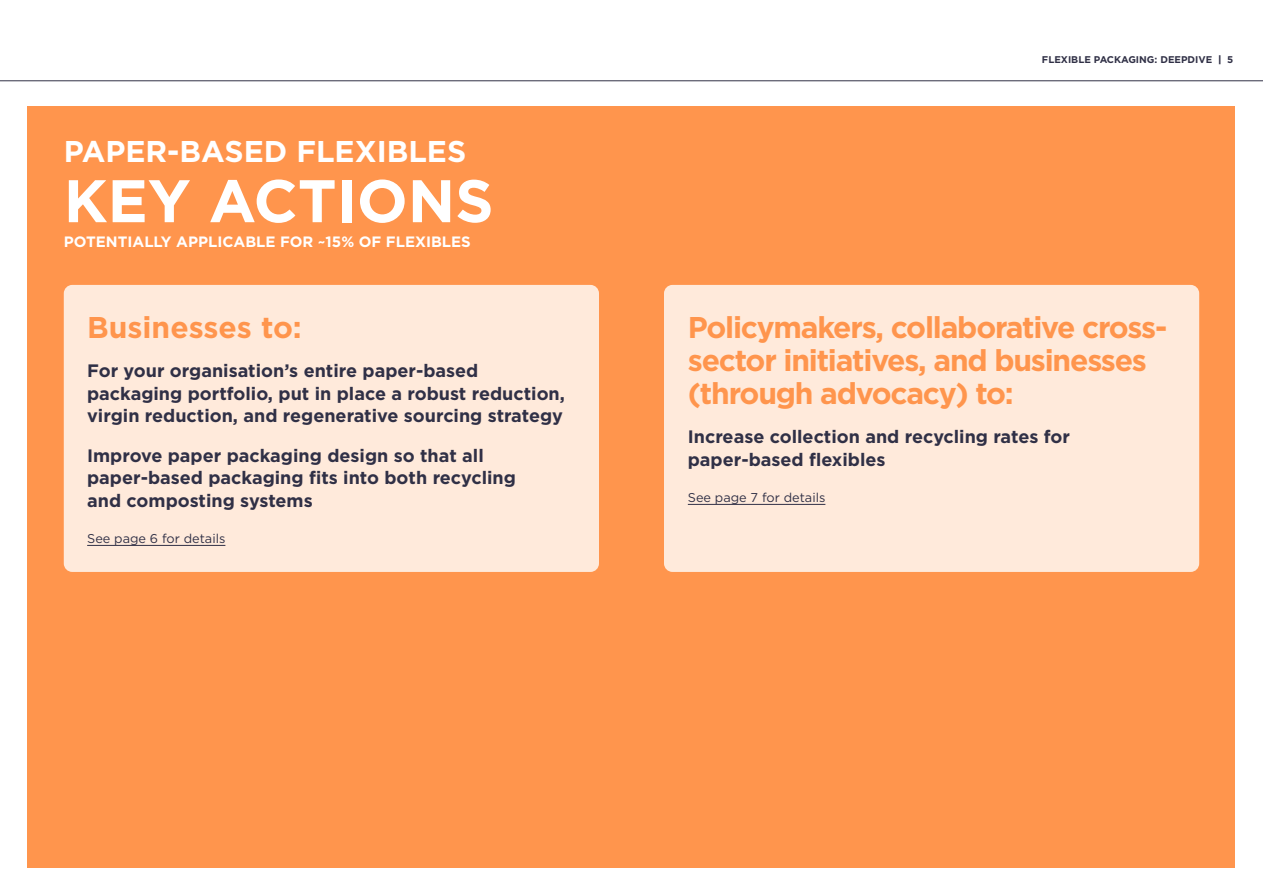
<style>
.page{position:relative;width:1263px;height:893px;background:#fff}
.page>*{position:absolute;margin:0;border:0;box-sizing:border-box;transform-origin:0 0}
.t1{font:700 60px "Gotham";color:#fff}
.t2{font:700 30px/33px "Gotham";letter-spacing:-.04em;color:#ff954d}
.t3{font:700 30px "Gotham";color:#fff}
.t4{font:700 30px "Gotham";color:#ff954d}
.t5{font:700 18px/22.5px "Gotham";color:#303046}
.t6{font:700 15px "Gotham";color:#fff}
.t7{font:12.75px "Gotham";color:#303046}
.t8{font:700 9.75px "Gotham";color:#303046}
.s1{font-weight:900}
</style>
<div class="page">
<hr style="left:0;top:80px;width:1263px;height:1px;background:#303046">
<div style="left:28px;top:106px;width:1207px;height:761px;background:#ff954d"></div>
<div style="left:64px;top:285px;width:535px;height:287px;background:#ffeadb;border-radius:9px"></div>
<div style="left:664px;top:285px;width:535px;height:287px;background:#ffeadb;border-radius:9px"></div>
<hr style="left:87px;top:545px;width:138px;height:1px;background:#303046">
<hr style="left:688px;top:504px;width:137px;height:1px;background:#303046">
<h2 class="t3" style="left:64px;top:132px;width:404px">PAPER-BASED FLEXIBLES</h2>
<h1 class="t1" style="left:64px;top:161px;width:431px">KEY ACTIONS</h1>
<p class="t6" style="left:64px;top:232px;width:409px">POTENTIALLY APPLICABLE FOR ~15% OF FLEXIBLES</p>
<h2 class="t4" style="left:87px;top:307px;width:216px">Businesses to:</h2>
<p class="t5" style="left:87px;top:359px;width:479px">For your organisation’s entire paper-based packaging portfolio, put in place a robust reduction, virgin reduction, and regenerative sourcing strategy</p>
<p class="t5" style="left:87px;top:444px;width:430px">Improve paper packaging design so that all paper-based packaging fits into both recycling and composting systems</p>
<p class="t7" style="left:87px;top:530px;width:140px">See page 6 for details</p>
<p class="t8" style="left:1042px;top:53px;width:193px">FLEXIBLE PACKAGING: DEEPDIVE <span class="s1">|</span> 5</p>
<h2 class="t2" style="left:688px;top:310px;width:481px">Policymakers, collaborative cross&shy;sector initiatives, and businesses (through advocacy) to:</h2>
<p class="t5" style="left:688px;top:425px;width:384px">Increase collection and recycling rates for paper-based flexibles</p>
<p class="t7" style="left:688px;top:489px;width:139px">See page 7 for details</p>
</div>
